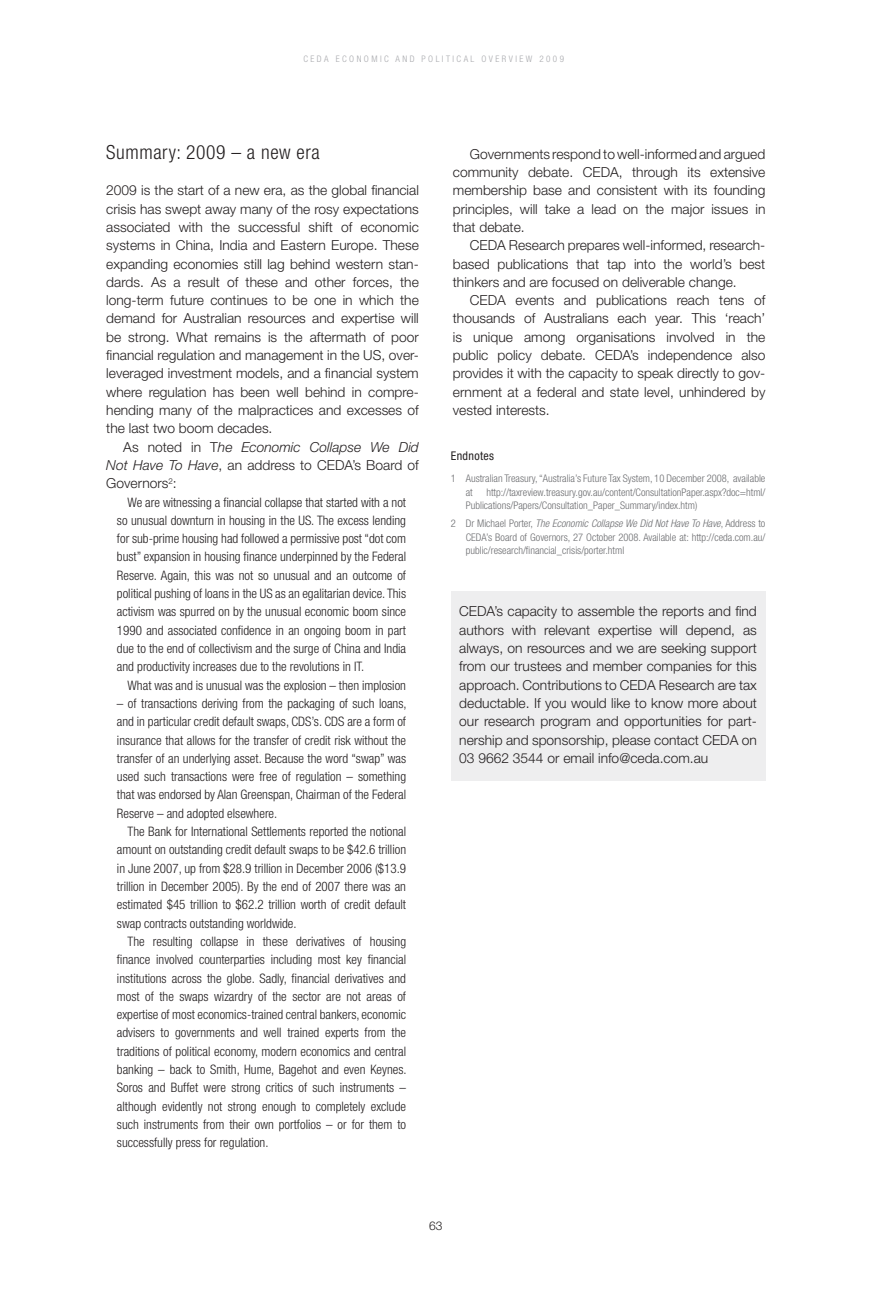
<style>
.page{position:relative;width:893px;height:1289px;background:#fff}
.page>*{position:absolute;margin:0;border:0;box-sizing:border-box;transform-origin:0 0}
.t1{font:300 condensed 19.5px "Helvetica Neue";letter-spacing:.03em;color:#231f20}
.t2{font:300 13.8px/18.3px "Helvetica Neue";color:#231f20;text-align:justify}
.t3{font:300 condensed 13.05px/18.3px "Helvetica Neue";color:#231f20;text-align:justify}
.t4{font:condensed 12px "Helvetica Neue";letter-spacing:.03em;color:#231f20}
.t5{font:300 12px "Helvetica Neue";color:#231f20}
.t6{font:300 condensed 10.5px/13.5px "Helvetica Neue";color:#6c6d70}
.t7{font:300 condensed 9px "Helvetica Neue";letter-spacing:.27em;color:#a8a9ad}
.s1{font-style:italic}
</style>
<div class="page">
<div style="left:451px;top:591px;width:314px;height:189px;background:#eeeeef"></div>
<p class="t7" style="left:303px;top:54px;width:262px">CEDA ec onomic and politica l overview 2009</p>
<h1 class="t1" style="left:106px;top:141px;width:215px">Summary: 2009 – a new era</h1>
<p class="t2" style="left:106px;top:181px;width:314px">2009 is the start of a new era, as the global financial crisis has swept away many of the rosy expectations associated with the successful shift of economic systems in China, India and Eastern Europe. These expanding economies still lag behind western stan&shy;dards. As a result of these and other forces, the long-term future continues to be one in which the demand for Australian resources and expertise will be strong. What remains is the aftermath of poor financial regulation and management in the US, over&shy;leveraged investment models, and a financial system where regulation has been well behind in compre&shy;hending many of the malpractices and excesses of the last two boom decades.</p>
<p class="t2" style="left:106px;top:437px;width:314px;text-indent:17px">As noted in T<span class="s1">he Economic Collapse We Did Not Have To Have</span>, an address to CEDA’s Board of Governors<sup>2</sup>:</p>
<p class="t3" style="left:117px;top:492px;width:291px;text-indent:11px">We are witnessing a financial collapse that started with a not so unusual downturn in housing in the US. The excess lending for sub-prime housing had followed a permissive post “dot com bust” expansion in housing finance underpinned by the Federal Reserve. Again, this was not so unusual and an outcome of political pushing of loans in the US as an egalitarian device. This activism was spurred on by the unusual economic boom since 1990 and associated confidence in an ongoing boom in part due to the end of collectivism and the surge of China and India and productivity increases due to the revolutions in IT.</p>
<p class="t3" style="left:128px;top:675px;width:280px">What was and is unusual was the explosion – then implosion</p>
<p class="t3" style="left:117px;top:694px;width:291px">– of transactions deriving from the packaging of such loans, and in particular credit default swaps, CDS’s. CDS are a form of insurance that allows for the transfer of credit risk without the transfer of an underlying asset. Because the word “swap” was used such transactions were free of regulation – something that was endorsed by Alan Greenspan, Chairman of the Federal Reserve – and adopted elsewhere.</p>
<p class="t3" style="left:117px;top:822px;width:291px;text-indent:11px">The Bank for International Settlements reported the notional amount on outstanding credit default swaps to be $42.6 trillion in June 2007, up from $28.9 trillion in December 2006 ($13.9 trillion in December 2005). By the end of 2007 there was an estimated $45 trillion to $62.2 trillion worth of credit default swap contracts outstanding worldwide.</p>
<p class="t3" style="left:117px;top:932px;width:291px;text-indent:11px">The resulting collapse in these derivatives of housing finance involved counterparties including most key financial institutions across the globe. Sadly, financial derivatives and most of the swaps wizardry of the sector are not areas of expertise of most economics-trained central bankers, economic advisers to governments and well trained experts from the traditions of political economy, modern economics and central banking – back to Smith, Hume, Bagehot and even Keynes.<br>Soros and Buffet were strong critics of such instruments – although evidently not strong enough to completely exclude such instruments from their own portfolios – or for them to successfully press for regulation.</p>
<p class="t2" style="left:453px;top:144px;width:314px;text-indent:17px">Governments respond to well-informed and argued community debate. CEDA, through its extensive membership base and consistent with its founding principles, will take a lead on the major issues in that debate.</p>
<p class="t2" style="left:453px;top:236px;width:314px;text-indent:17px">CEDA Research prepares well-informed, research&shy;based publications that tap into the world’s best thinkers and are focused on deliverable change.</p>
<p class="t2" style="left:453px;top:291px;width:314px;text-indent:17px">CEDA events and publications reach tens of thousands of Australians each year. This ‘reach’ is unique among organisations involved in the public policy debate. CEDA’s independence also provides it with the capacity to speak directly to gov&shy;ernment at a federal and state level, unhindered by vested interests.</p>
<p class="t4" style="left:451px;top:449px;width:45px">Endnotes</p>
<p class="t6" style="left:466px;top:472px;width:301px;text-indent:-15px">1 Australian Treasury, “Australia’s Future Tax System, 10 December 2008, available at</p>
<p class="t6" style="left:466px;top:485px;width:301px;text-indent:21px">http://taxreview.treasury.gov.au/content/ConsultationPaper.aspx?doc=html/<br>Publications/Papers/Consultation_Paper_Summary/index.htm)</p>
<p class="t6" style="left:466px;top:516px;width:301px;text-align:justify;text-indent:-15px">2 Dr Michael Porter, <span class="s1">The Economic Collapse We Did Not Have To Have</span>, Address to CEDA’s Board of Governors, 27 October 2008. Available at: http://ceda.com.au/ public/research/financial_crisis/porter.html</p>
<p class="t2" style="left:459px;top:602px;width:299px">CEDA’s capacity to assemble the reports and find authors with relevant expertise will depend, as always, on resources and we are seeking support from our trustees and member companies for this approach. Contributions to CEDA Research are tax deductable. If you would like to know more about our research program and opportunities for part&shy;nership and sponsorship, please contact CEDA on 03 9662 3544 or email info@ceda.com.au</p>
<p class="t5" style="left:429px;top:1218px;width:15px">63</p>
</div>
